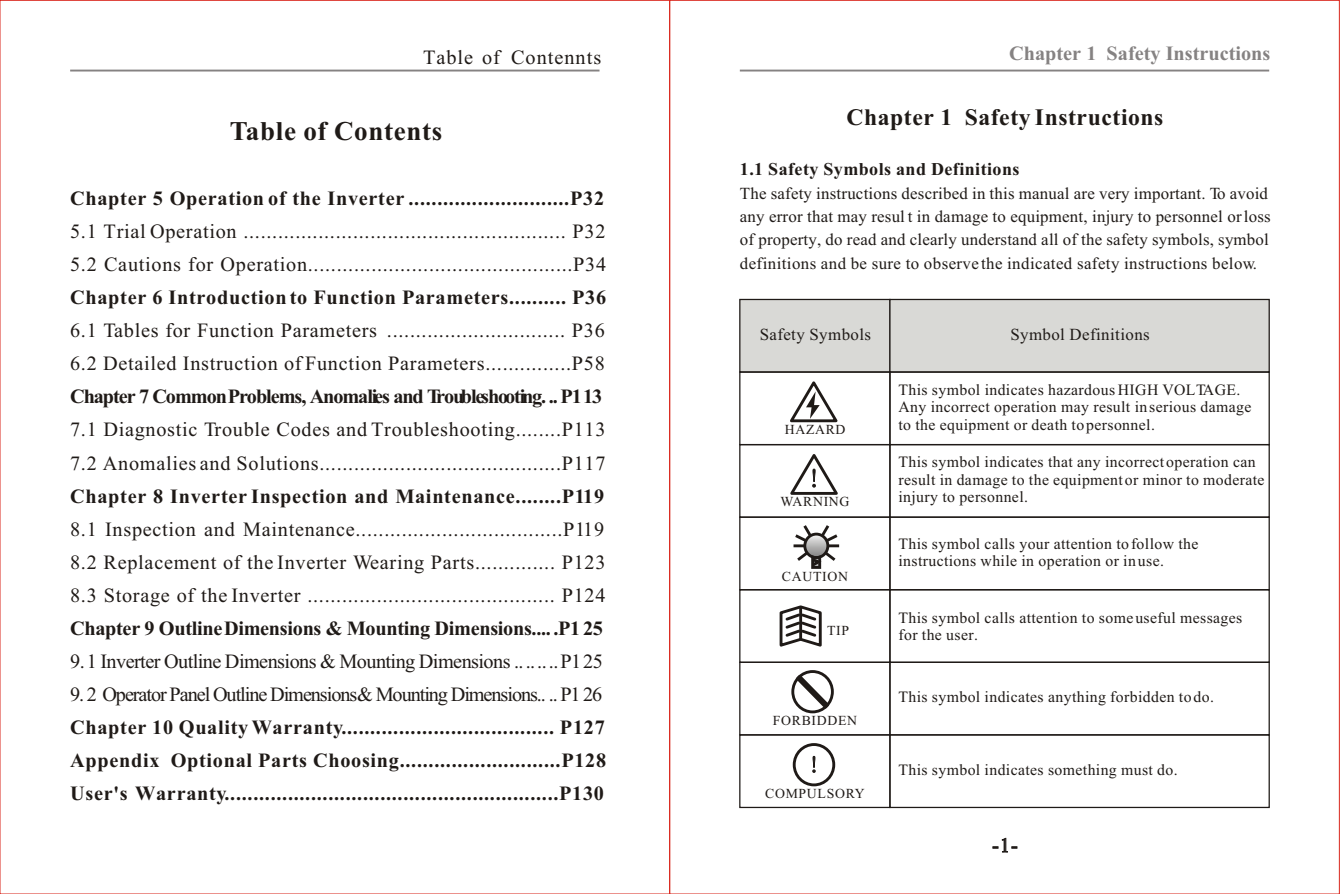
<style>
.page{position:relative;width:1341px;height:894px;background:#fff}
.page>*{position:absolute;margin:0;border:0;box-sizing:border-box;transform-origin:0 0}
.t1{font:700 27px "Times New Roman";letter-spacing:.025em;color:#1f1a17}
.t2{font:700 23.62px "Times New Roman";letter-spacing:.025em;color:#1f1a17}
.t3{font:20.25px/33.1px "Times New Roman";letter-spacing:.035em;color:#1f1a17}
.t4{font:700 20.25px/33.1px "Times New Roman";letter-spacing:.035em;color:#1f1a17;text-align:justify}
.t5{font:20.25px "Times New Roman";letter-spacing:-.055em;color:#1f1a17}
.t6{font:20.25px "Times New Roman";letter-spacing:-.03em;color:#1f1a17}
.t7{font:700 20.25px "Times New Roman";letter-spacing:-.05em;color:#1f1a17}
.t8{font:700 20.25px "Times New Roman";letter-spacing:-.015em;color:#1f1a17}
.t9{font:700 20.25px "Times New Roman";color:#858282}
.t10{font:700 18px "Times New Roman";letter-spacing:.025em;color:#1f1a17}
.t11{font:16.88px/23.4px "Times New Roman";letter-spacing:.01em;color:#1f1a17}
.t12{font:15.75px/17.6px "Times New Roman";letter-spacing:.025em;color:#1f1a17}
.t13{font:13.72px "Times New Roman";letter-spacing:.05em;color:#1f1a17}
</style>
<div class="page">
<hr style="left:70px;top:70px;width:530px;height:1px;background:#858282">
<hr style="left:740px;top:70px;width:529px;height:1px;background:#858282">
<div style="left:739px;top:299px;width:152px;height:73px;background:#d9d9d6;border:1px solid #1f1a17"></div>
<div style="left:889px;top:299px;width:381px;height:73px;background:#d9d9d6;border:1px solid #1f1a17"></div>
<div style="left:739px;top:371px;width:152px;height:74px;border:1px solid #1f1a17"></div>
<div style="left:889px;top:371px;width:381px;height:74px;border:1px solid #1f1a17"></div>
<div style="left:739px;top:444px;width:152px;height:73px;border:1px solid #1f1a17"></div>
<div style="left:889px;top:444px;width:381px;height:73px;border:1px solid #1f1a17"></div>
<div style="left:739px;top:516px;width:152px;height:74px;border:1px solid #1f1a17"></div>
<div style="left:889px;top:516px;width:381px;height:74px;border:1px solid #1f1a17"></div>
<div style="left:739px;top:589px;width:152px;height:73px;border:1px solid #1f1a17"></div>
<div style="left:889px;top:589px;width:381px;height:73px;border:1px solid #1f1a17"></div>
<div style="left:739px;top:661px;width:152px;height:74px;border:1px solid #1f1a17"></div>
<div style="left:889px;top:661px;width:381px;height:74px;border:1px solid #1f1a17"></div>
<div style="left:739px;top:734px;width:152px;height:73px;border:1px solid #1f1a17"></div>
<div style="left:889px;top:734px;width:381px;height:73px;border:1px solid #1f1a17"></div>
<svg style="left:790px;top:381px;width:48px;height:42px"></svg>
<svg style="left:790px;top:454px;width:48px;height:41px"></svg>
<svg style="left:793px;top:525px;width:47px;height:44px"></svg>
<svg style="left:779px;top:605px;width:43px;height:42px"></svg>
<div style="left:791px;top:670px;width:43px;height:43px;border:3px solid #1f1a17;border-radius:50%"></div>
<svg style="left:794px;top:672px;width:38px;height:38px"></svg>
<div style="left:793px;top:742px;width:42px;height:44px;border:3px solid #1f1a17;border-radius:50%"></div>
<svg style="left:812px;top:755px;width:4px;height:17px"></svg>
<p class="t3" style="left:423px;top:42px;width:180px">Table of Contennts</p>
<h1 class="t1" style="left:230px;top:122px;width:214px">Table of Contents</h1>
<p class="t4" style="left:70px;top:183px;width:535px">Chapter 5 Operation of the Inverter ............................P32</p>
<p class="t3" style="left:70px;top:216px;width:538px">5.1 Trial Operation ........................................................ P32<br>5.2 Cautions for Operation..............................................P34</p>
<p class="t4" style="left:70px;top:283px;width:538px">Chapter 6 Introduction to Function Parameters.......... P36</p>
<p class="t3" style="left:70px;top:316px;width:536px">6.1 Tables for Function Parameters ............................... P36<br>6.2 Detailed Instruction of Function Parameters...............P58</p>
<p class="t7" style="left:70px;top:389px;width:534px">Chapter 7 Common Problems, Anomalies and Troubleshooting. .. P113</p>
<p class="t3" style="left:70px;top:415px;width:537px">7.1 Diagnostic Trouble Codes and Troubleshooting........P113<br>7.2 Anomalies and Solutions..........................................P117</p>
<p class="t4" style="left:70px;top:481px;width:535px">Chapter 8 Inverter Inspection and Maintenance........P119</p>
<p class="t3" style="left:70px;top:514px;width:537px;text-align:justify">8.1 Inspection and Maintenance....................................P119<br>8.2 Replacement of the Inverter Wearing Parts.............. P123<br>8.3 Storage of the Inverter ........................................... P124</p>
<p class="t8" style="left:70px;top:621px;width:534px">Chapter 9 Outline Dimensions &amp; Mounting Dimensions.... .P1 25</p>
<p class="t6" style="left:70px;top:654px;width:534px">9.1 Inverter Outline Dimensions &amp; Mounting Dimensions ........P125</p>
<p class="t5" style="left:70px;top:687px;width:534px">9. 2 Operator Panel Outline Dimensions&amp; Mounting Dimensions.. .. P1 26</p>
<p class="t4" style="left:70px;top:712px;width:538px">Chapter 10 Quality Warranty..................................... P127<br>Appendix Optional Parts Choosing............................P128<br>User's Warranty..........................................................P130</p>
<p class="t9" style="left:1009px;top:46px;width:263px">Chapter 1 Safety Instructions</p>
<p class="t2" style="left:846px;top:109px;width:319px">Chapter 1 Safety Instructions</p>
<p class="t10" style="left:740px;top:163px;width:281px">1.1 Safety Symbols and Definitions</p>
<p class="t11" style="left:740px;top:183px;width:532px">The safety instructions described in this manual are very important. To avoid any error that may resul t in damage to equipment, injury to personnel or loss of property, do read and clearly understand all of the safety symbols, symbol definitions and be sure to observe the indicated safety instructions below.</p>
<p class="t11" style="left:760px;top:324px;width:113px">Safety Symbols</p>
<p class="t11" style="left:1010px;top:324px;width:141px">Symbol Definitions</p>
<p class="t13" style="left:785px;top:424px;width:62px">HAZARD</p>
<p class="t13" style="left:780px;top:496px;width:71px">WARNING</p>
<p class="t13" style="left:782px;top:571px;width:68px">CAUTION</p>
<p class="t13" style="left:827px;top:625px;width:24px">TIP</p>
<p class="t13" style="left:773px;top:715px;width:86px">FORBIDDEN</p>
<p class="t13" style="left:765px;top:787px;width:101px">COMPULSORY</p>
<p class="t12" style="left:898px;top:382px;width:355px">This symbol indicates hazardous HIGH VOLTAGE.<br>Any incorrect operation may result in serious damage to the equipment or death to personnel.</p>
<p class="t12" style="left:898px;top:454px;width:368px">This symbol indicates that any incorrect operation can result in damage to the equipment or minor to moderate injury to personnel.</p>
<p class="t12" style="left:898px;top:536px;width:301px">This symbol calls your attention to follow the instructions while in operation or in use.</p>
<p class="t12" style="left:898px;top:610px;width:345px">This symbol calls attention to some useful messages for the user.</p>
<p class="t12" style="left:898px;top:689px;width:317px">This symbol indicates anything forbidden to do.</p>
<p class="t12" style="left:898px;top:762px;width:281px">This symbol indicates something must do.</p>
<p class="t3" style="left:992px;top:830px;width:27px">-1-</p>
</div>
